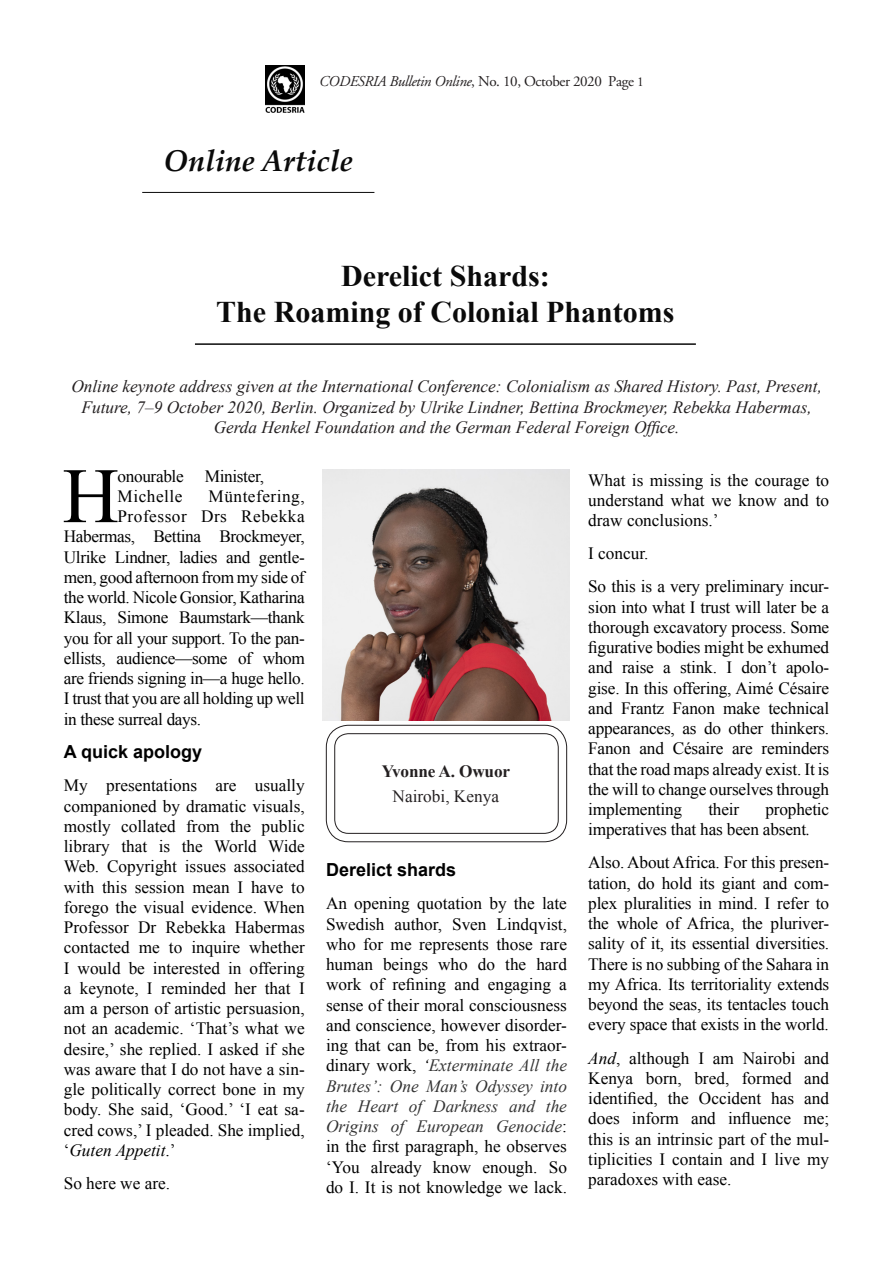
<style>
.page{position:relative;width:893px;height:1263px;background:#fff}
.page>*{position:absolute;margin:0;border:0;box-sizing:border-box;transform-origin:0 0}
.t1{font:78.45px "Times New Roman";color:#000}
._1-_TITRE{font:700 30px/36px "Times New Roman";color:#0a0a0a;text-align:center}
._1-_TITRE-2{font:italic 700 30px "Palatino Linotype";color:#0a0a0a}
.t2{font:700 18px "Arial";color:#000}
.t3{font:17.25px/20.2px "Times New Roman";letter-spacing:-.01em;color:#000;text-align:justify}
.Default{font:italic 17.25px/20.7px "Times New Roman";color:#231f20;text-align:center}
.t4{font:17.25px "Times New Roman";letter-spacing:.03em;color:#000}
._1-_auteur_b{font:700 17.25px "Times New Roman";letter-spacing:-.01em;color:#231f20}
._1-_auteur_b-2{font:17.25px "Times New Roman";color:#231f20}
.t5{font:italic 15px "Adobe Garamond";letter-spacing:-.025em;color:#231f20}
.s1{font-style:normal}
.s2{font-style:normal;font-size:13.5px}
.s3{color:#fff}
.s4{font-style:italic}
.s5{font-style:italic;color:#333}
</style>
<div class="page">
<img style="left:265px;top:66px;width:40px;height:47px">
<hr style="left:195px;top:343px;width:501px;height:2px;background:#0a0a0a">
<div style="left:326px;top:725px;width:241px;height:117px;border:1px solid #231f20;border-radius:22px"></div>
<div style="left:334px;top:733px;width:225px;height:101px;border:1px solid #231f20;border-radius:14px"></div>
<hr style="left:142px;top:192px;width:232px;height:1px;background:#0a0a0a">
<img style="left:323px;top:469px;width:246px;height:251px">
<p class="t5" style="left:319px;top:74px;width:326px">CODESRIA Bulletin Online<span class="s1">, No. 10, October 2020 Page</span> <span class="s2">1</span></p>
<p class="_1-_TITRE-2" style="left:163px;top:139px;width:191px">Online Article</p>
<p class="_1-_TITRE" style="left:216px;top:257px;width:460px">Derelict Shards:<br>The Roaming of Colonial Phantoms</p>
<p class="Default" style="left:71px;top:375px;width:752px">Online keynote address given at the International Conference: Colonialism as Shared History. Past, Present,<br>Future, 7–9 October 2020, Berlin. Organized by Ulrike Lindner, Bettina Brockmeyer, Rebekka Habermas,<br>Gerda Henkel Foundation and the German Federal Foreign Office.</p>
<p class="t1" style="left:62px;top:443px;width:58px">H</p>
<p class="t3" style="left:118px;top:465px;width:189px">onourable Minister, <span class="s3">Mi<br></span>Michelle</p>
<p class="t4" style="left:209px;top:484px;width:98px">Müntefering,</p>
<p class="t4" style="left:118px;top:505px;width:189px">Professor Drs Rebekka</p>
<p class="t3" style="left:64px;top:526px;width:242px">Habermas, Bettina Brockmeyer,</p>
<p class="t3" style="left:64px;top:546px;width:242px">Ulrike Lindner, ladies and gentle-</p>
<p class="t3" style="left:64px;top:567px;width:242px">men, good afternoon from my side of</p>
<p class="t3" style="left:64px;top:587px;width:242px">the world. Nicole Gonsior, Katharina</p>
<p class="t3" style="left:64px;top:607px;width:242px">Klaus, Simone Baumstark—thank</p>
<p class="t3" style="left:64px;top:627px;width:242px">you for all your support. To the pan-</p>
<p class="t3" style="left:64px;top:648px;width:242px">ellists, audience—some of whom</p>
<p class="t3" style="left:64px;top:668px;width:242px">are friends signing in—a huge hello.</p>
<p class="t3" style="left:64px;top:688px;width:242px">I trust that you are all holding up well</p>
<p class="t3" style="left:64px;top:708px;width:139px">in these surreal days.</p>
<p class="t2" style="left:64px;top:740px;width:140px">A quick apology</p>
<p class="t3" style="left:64px;top:775px;width:242px">My presentations are usually companioned by dramatic visuals, mostly collated from the public library that is the World Wide Web. Copyright issues associated with this session mean I have to forego the visual evidence. When Professor Dr Rebekka Habermas contacted me to inquire whether I would be interested in offering a keynote, I reminded her that I am a person of artistic persuasion, not an academic. ‘That’s what we desire,’ she replied. I asked if she was aware that I do not have a sin&shy;gle politically correct bone in my body. She said, ‘Good.’ ‘I eat sa&shy;cred cows,’ I pleaded. She implied, ‘<span class="s4">Guten Appetit</span>.’</p>
<p class="t3" style="left:64px;top:1173px;width:108px">So here we are.</p>
<p class="_1-_auteur_b" style="left:382px;top:759px;width:130px">Yvonne A. Owuor</p>
<p class="_1-_auteur_b-2" style="left:393px;top:784px;width:108px">Nairobi, Kenya</p>
<p class="t2" style="left:326px;top:858px;width:132px">Derelict shards</p>
<p class="t3" style="left:326px;top:893px;width:242px">An opening quotation by the late Swedish author, Sven Lindqvist, who for me represents those rare human beings who do the hard work of refining and engaging a sense of their moral consciousness and conscience, however disorder&shy;ing that can be, from his extraor&shy;dinary work, <span class="s4">‘</span><span class="s5">Exterminate All the Brutes’: One Man’s Odyssey into the Heart of Darkness and the Origins of European Genocide</span>: in the first paragraph, he observes ‘You already know enough. So do I. It is not knowledge we lack.</p>
<p class="t3" style="left:588px;top:470px;width:242px">What is missing is the courage to understand what we know and to draw conclusions.’</p>
<p class="t3" style="left:588px;top:543px;width:62px">I concur.</p>
<p class="t3" style="left:588px;top:576px;width:243px">So this is a very preliminary incur&shy;sion into what I trust will later be a thorough excavatory process. Some figurative bodies might be exhumed and raise a stink. I don’t apolo&shy;gise. In this offering, Aimé Césaire and Frantz Fanon make technical appearances, as do other thinkers.<br>Fanon and Césaire are reminders that the road maps already exist. It is the will to change ourselves through implementing</p>
<p class="t3" style="left:588px;top:799px;width:242px;text-indent:177px">prophetic imperatives that has been absent<span class="s4">.</span></p>
<p class="t3" style="left:588px;top:852px;width:242px">Also. About Africa. For this presen&shy;tation, do hold its giant and com&shy;plex pluralities in mind. I refer to the whole of Africa, the pluriver&shy;sality of it, its essential diversities.<br>There is no subbing of the Sahara in my Africa. Its territoriality extends beyond the seas, its tentacles touch every space that exists in the world.</p>
<p class="t3" style="left:588px;top:1047px;width:242px"><span class="s4">And</span>, although I am Nairobi and Kenya born, bred, formed and identified, the Occident has and does inform and influence me; this is an intrinsic part of the mul&shy;tiplicities I contain and I live my paradoxes with ease.</p>
<p class="t3" style="left:708px;top:799px;width:32px">their</p>
</div>
